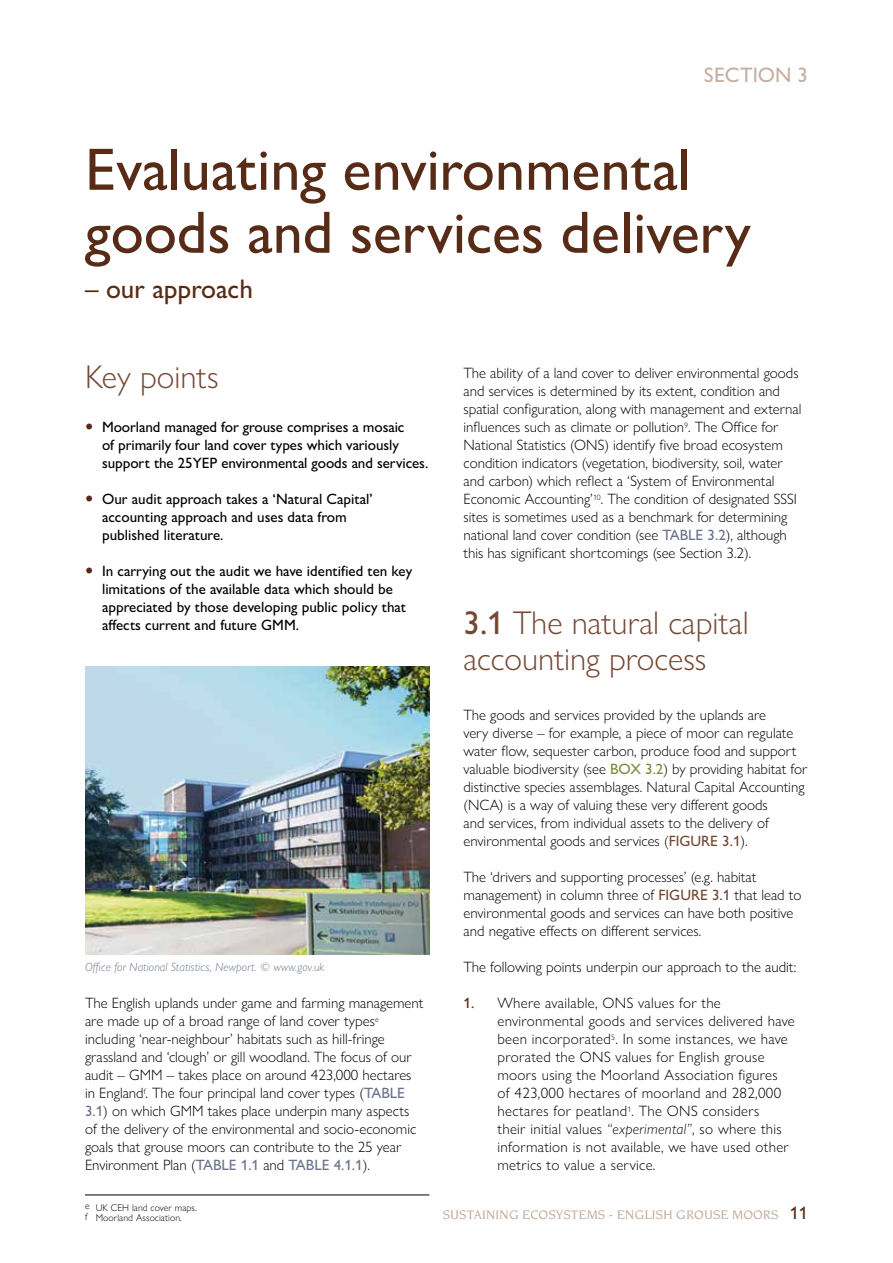
<style>
.page{position:relative;width:893px;height:1263px;background:#fff}
.page>*{position:absolute;margin:0;border:0;box-sizing:border-box;transform-origin:0 0}
.t1{font:500 60px/63px "Gill Sans Nova";color:#572b16}
.t2{font:300 33px/36px "Gill Sans Nova";color:#744834}
.t3{font:500 27px "Gill Sans Nova";color:#572b16}
.t4{font:500 21px "Gill Sans Nova";color:#c5b0a3}
.t5{font:300 15px/18px "Gill Sans Nova";color:#000}
.t6{font:500 15px/18px "Gill Sans Nova";color:#000}
.t7{font:300 15px/18px "Gill Sans Nova";letter-spacing:.02em;color:#000}
.t8{font:500 13.5px "Novarese LT";color:#c5b0a3}
.t9{font:italic 300 12px "Gill Sans Nova";letter-spacing:.01em;color:#6b738a}
.t10{font:300 9.75px/10.5px "Gill Sans Nova";letter-spacing:.01em;color:#000}
.s1{font-weight:500;color:#6b738a}
.s2{font-weight:500}
.s3{font-weight:500;color:#788d39}
.s4{font-weight:500;color:#744834}
.s5{font-weight:500;color:#572b16}
.s6{font-style:italic}
.s7{font-family:"Gill Sans Nova";font-size:18px;color:#572b16}
</style>
<div class="page">
<hr style="left:85px;top:1194px;width:344px;height:1px;background:#000">
<img style="left:85px;top:666px;width:344px;height:288px">
<h3 class="t4" style="left:704px;top:62px;width:105px">SECTION 3</h3>
<h1 class="t1" style="left:85px;top:137px;width:667px">Evaluating environmental goods and services delivery</h1>
<h3 class="t3" style="left:85px;top:272px;width:169px">– our approach</h3>
<h2 class="t2" style="left:85px;top:358px;width:135px">Key points</h2>
<p class="t6" style="left:102px;top:418px;width:328px">Moorland managed for grouse comprises a mosaic<br>of primarily four land cover types which variously support the 25YEP environmental goods and services.</p>
<p class="t6" style="left:102px;top:490px;width:272px">Our audit approach takes a ‘Natural Capital’ accounting approach and uses data from published literature.</p>
<p class="t6" style="left:102px;top:562px;width:312px">In carrying out the audit we have identified ten key limitations of the available data which should be appreciated by those developing public policy that affects current and future GMM.</p>
<p class="t9" style="left:85px;top:960px;width:241px">Office for National Statistics, Newport. © www.gov.uk</p>
<p class="t5" style="left:85px;top:994px;width:340px">The English uplands under game and farming management are made up of a broad range of land cover types<sup>e </sup>including ‘near-neighbour’ habitats such as hill-fringe grassland and ‘clough’ or gill woodland. The focus of our audit – GMM – takes place on around 423,000 hectares in England<sup>f</sup>. The four principal land cover types (<span class="s1">TABLE 3.1</span>) on which GMM takes place underpin many aspects of the delivery of the environmental and socio-economic goals that grouse moors can contribute to the 25 year Environment Plan (<span class="s1">TABLE 1.1</span> and <span class="s1">TABLE 4.1.1</span>).</p>
<p class="t10" style="left:85px;top:1202px;width:113px">e UK CEH land cover maps. f Moorland Association.</p>
<p class="t5" style="left:463px;top:364px;width:339px">The ability of a land cover to deliver environmental goods and services is determined by its extent, condition and spatial configuration, along with management and external influences such as climate or pollution<sup>9</sup>. The Office for National Statistics (ONS) identify five broad ecosystem condition indicators (vegetation, biodiversity, soil, water and carbon) which reflect a ‘System of Environmental Economic Accounting’<sup>10</sup>. The condition of designated SSSI sites is sometimes used as a benchmark for determining national land cover condition (see <span class="s1">TABLE 3.2</span>), although this has significant shortcomings (see Section 3.2).</p>
<h2 class="t2" style="left:463px;top:605px;width:287px"><span class="s2">3.1</span> The natural capital accounting process</h2>
<p class="t5" style="left:463px;top:706px;width:345px">The goods and services provided by the uplands are<br>very diverse – for example, a piece of moor can regulate water flow, sequester carbon, produce food and support valuable biodiversity (see <span class="s3">BOX 3.2</span>) by providing habitat for distinctive species assemblages. Natural Capital Accounting (NCA) is a way of valuing these very different goods<br>and services, from individual assets to the delivery of environmental goods and services (<span class="s4">FIGURE 3.1</span>).</p>
<p class="t5" style="left:463px;top:868px;width:339px">The ‘drivers and supporting processes’ (e.g. habitat management) in column three of <span class="s4">FIGURE 3.1</span> that lead to environmental goods and services can have both positive and negative effects on different services.</p>
<p class="t5" style="left:463px;top:958px;width:334px">The following points underpin our approach to the audit:</p>
<p class="t7" style="left:497px;top:994px;width:299px;text-indent:-34px"><span class="s5">1.</span> Where available, ONS values for the environmental goods and services delivered have been incorporated<sup>5</sup>. In some instances, we have prorated the ONS values for English grouse moors using the Moorland Association figures<br>of 423,000 hectares of moorland and 282,000 hectares for peatland<sup>1</sup>. The ONS considers<br>their initial values <span class="s6">“experimental”</span>, so where this information is not available, we have used other metrics to value a service.</p>
<p class="t8" style="left:443px;top:1207px;width:367px">SUSTAINING ECOSYSTEMS - ENGLISH GROUSE MOORS <span class="s7">11</span></p>
</div>
